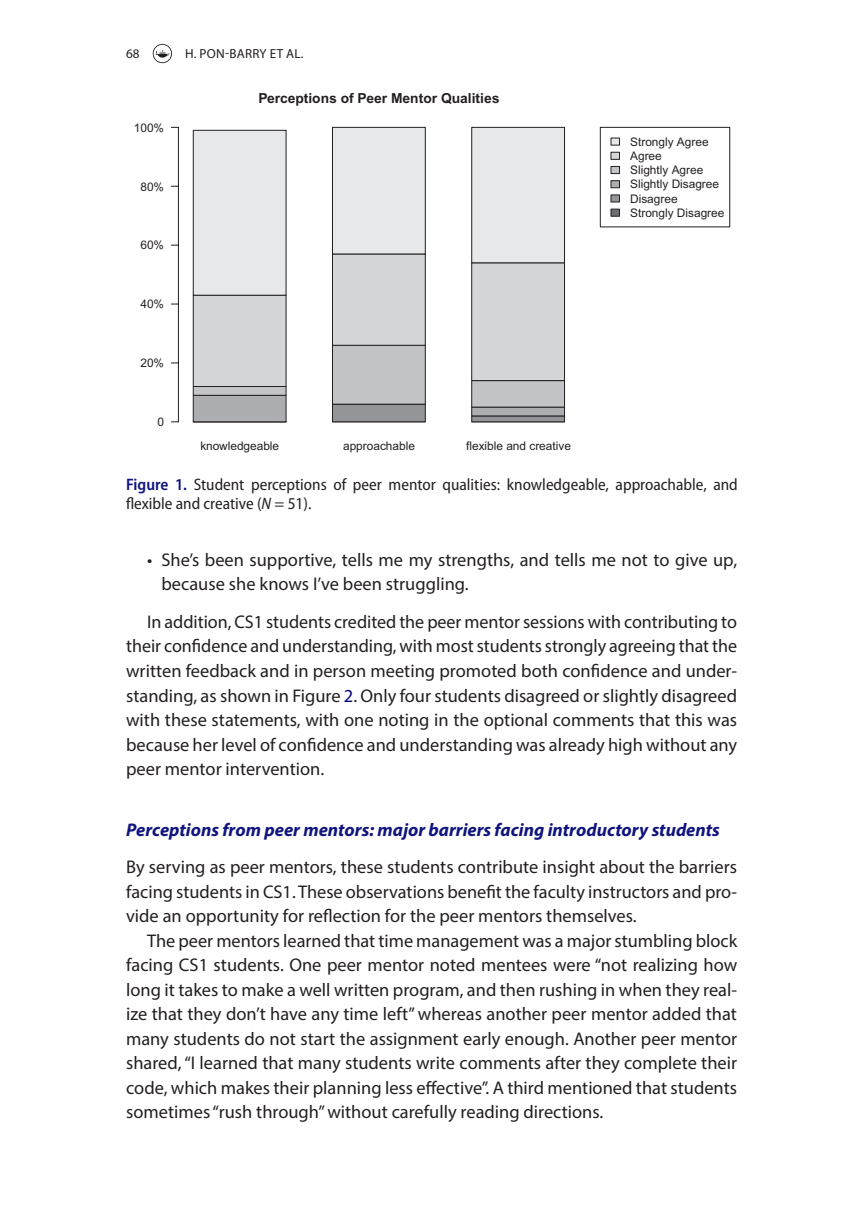
<style>
.page{position:relative;width:864px;height:1231px;background:#fff}
.page>*{position:absolute;margin:0;border:0;box-sizing:border-box;transform-origin:0 0}
.t1{font:18.38px/24.5px "Myriad Pro";color:#231f20;text-align:justify}
.t2{font:italic 700 18.38px "Myriad Pro";color:#10147e}
.t3{font:semi-condensed 16.62px/19.2px "Myriad Pro";color:#231f20}
.t4{font:700 13.83px "Arial";color:#231f20}
.t5{font:13.12px "Myriad Pro";letter-spacing:.02em;color:#231f20}
.t6{font:11.9px/14.2px "Arial";color:#231f20}
.s1{font-weight:600;color:#10147e}
.s2{font-style:italic}
.s3{color:#000080}
</style>
<div class="page">
<svg style="left:153px;top:44px;width:19px;height:19px"></svg>
<div style="left:193px;top:395px;width:93px;height:27px;background:#adaeb2;border:1px solid #231f20"></div>
<div style="left:193px;top:386px;width:93px;height:9px;background:#c3c4c7"></div>
<div style="left:193px;top:295px;width:93px;height:92px;background:#d5d6d8;border:1px solid #231f20"></div>
<div style="left:193px;top:130px;width:93px;height:165px;background:#e7e8e9;border:1px solid #231f20"></div>
<div style="left:332px;top:404px;width:93px;height:18px;background:#939598;border:1px solid #231f20"></div>
<hr style="left:332px;top:404px;width:93px;height:1px;background:#231f20">
<div style="left:332px;top:345px;width:93px;height:59px;background:#c3c4c7;border:1px solid #231f20"></div>
<div style="left:332px;top:253px;width:93px;height:92px;background:#d5d6d8;border:1px solid #231f20"></div>
<div style="left:332px;top:127px;width:93px;height:127px;background:#e7e8e9;border:1px solid #231f20"></div>
<div style="left:471px;top:415px;width:93px;height:7px;background:#939598;border:1px solid #231f20"></div>
<div style="left:471px;top:406px;width:93px;height:10px;background:#adaeb2;border:1px solid #231f20"></div>
<div style="left:471px;top:380px;width:93px;height:27px;background:#c3c4c7"></div>
<div style="left:471px;top:262px;width:93px;height:119px;background:#d5d6d8;border:1px solid #231f20"></div>
<div style="left:471px;top:127px;width:93px;height:136px;background:#e7e8e9;border:1px solid #231f20"></div>
<div style="left:599px;top:127px;width:130px;height:100px;border:1px solid #231f20"></div>
<div style="left:610px;top:138px;width:9px;height:7px;background:#e7e8e9"></div>
<div style="left:610px;top:152px;width:9px;height:8px;background:#d5d6d8;border:1px solid #231f20"></div>
<div style="left:610px;top:166px;width:9px;height:8px;background:#c3c4c7;border:1px solid #231f20"></div>
<div style="left:610px;top:180px;width:9px;height:8px;background:#adaeb2;border:1px solid #231f20"></div>
<svg style="left:610px;top:194px;width:9px;height:8px"></svg>
<div style="left:610px;top:209px;width:9px;height:7px;background:#6d6e71;border:1px solid #231f20"></div>
<hr style="left:178px;top:127px;width:1px;height:295px;background:#231f20">
<p class="t5" style="left:126px;top:45px;width:15px">68</p>
<p class="t5" style="left:185px;top:45px;width:120px">H. PON-BARRY ET AL.</p>
<p class="t6" style="left:134px;top:120px;width:32px">100%</p>
<p class="t6" style="left:140px;top:179px;width:25px">80%</p>
<p class="t6" style="left:140px;top:238px;width:25px">60%</p>
<p class="t6" style="left:140px;top:297px;width:25px">40%</p>
<p class="t6" style="left:140px;top:356px;width:25px">20%</p>
<p class="t6" style="left:157px;top:415px;width:8px">0</p>
<p class="t4" style="left:258px;top:90px;width:242px">Perceptions of Peer Mentor Qualities</p>
<p class="t6" style="left:200px;top:439px;width:80px">knowledgeable</p>
<p class="t6" style="left:343px;top:439px;width:73px">approachable</p>
<p class="t6" style="left:466px;top:439px;width:106px">flexible and creative</p>
<p class="t6" style="left:630px;top:135px;width:96px">Strongly Agree<br>Agree<br>Slightly Agree<br>Slightly Disagree<br>Disagree<br>Strongly Disagree</p>
<p class="t3" style="left:126px;top:475px;width:613px"><span class="s1">Figure 1.</span> Student perceptions of peer mentor qualities: knowledgeable, approachable, and flexible and creative (<span class="s2">N</span> = 51).</p>
<p class="t1" style="left:161px;top:547px;width:577px;text-indent:-14px">• She’s been supportive, tells me my strengths, and tells me not to give up, because she knows I’ve been struggling.</p>
<p class="t1" style="left:126px;top:609px;width:612px;text-indent:21px">In addition, CS1 students credited the peer mentor sessions with contributing to their confidence and understanding, with most students strongly agreeing that the written feedback and in person meeting promoted both confidence and under&shy;standing, as shown in Figure <span class="s3">2</span>. Only four students disagreed or slightly disagreed with these statements, with one noting in the optional comments that this was because her level of confidence and understanding was already high without any peer mentor intervention.</p>
<p class="t2" style="left:126px;top:818px;width:595px">Perceptions from peer mentors: major barriers facing introductory students</p>
<p class="t1" style="left:126px;top:854px;width:612px">By serving as peer mentors, these students contribute insight about the barriers facing students in CS1. These observations benefit the faculty instructors and pro&shy;vide an opportunity for reflection for the peer mentors themselves.</p>
<p class="t1" style="left:126px;top:927px;width:612px;text-indent:21px">The peer mentors learned that time management was a major stumbling block facing CS1 students. One peer mentor noted mentees were “not realizing how long it takes to make a well written program, and then rushing in when they real&shy;ize that they don’t have any time left” whereas another peer mentor added that many students do not start the assignment early enough. Another peer mentor shared, “I learned that many students write comments after they complete their code, which makes their planning less effective”. A third mentioned that students sometimes “rush through” without carefully reading directions.</p>
</div>
